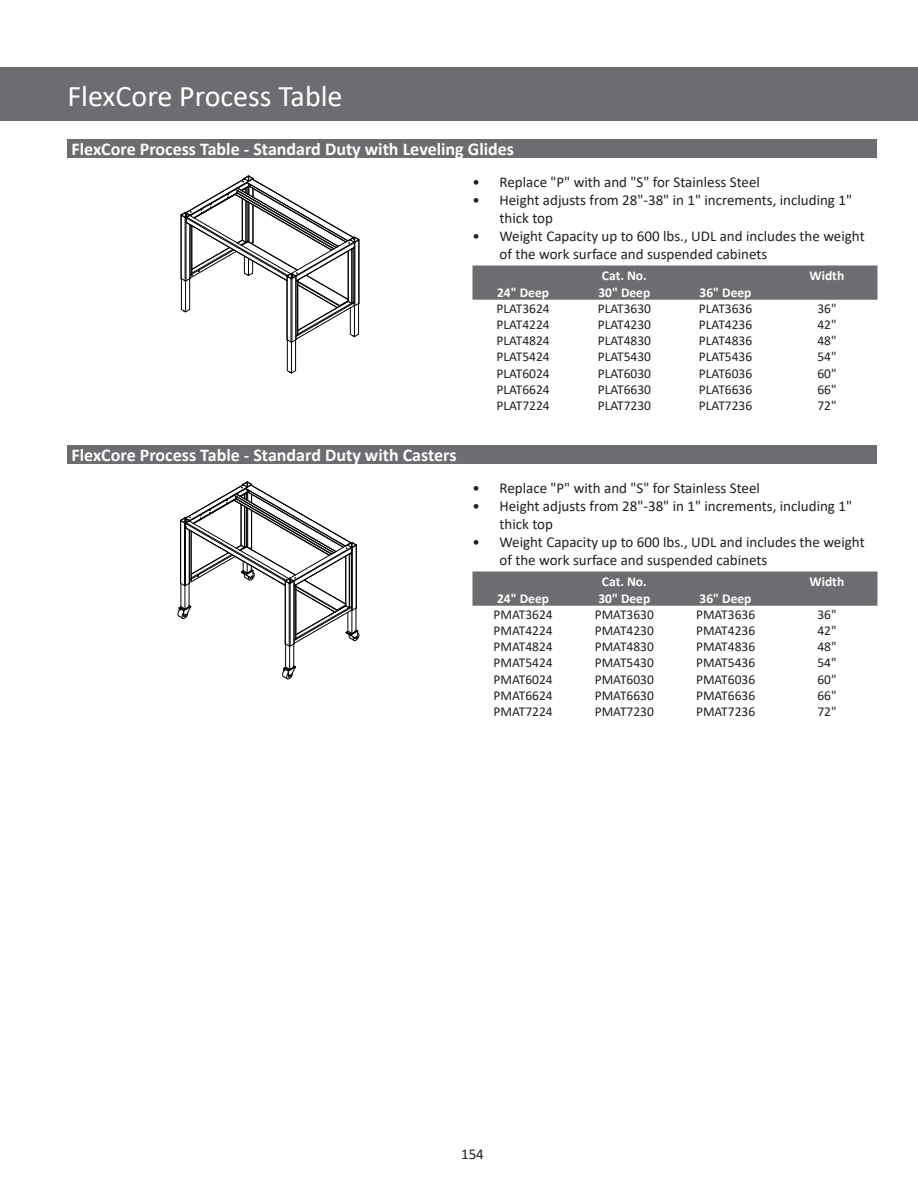
<style>
.page{position:relative;width:918px;height:1188px;background:#fff}
.page>*{position:absolute;margin:0;border:0;box-sizing:border-box;transform-origin:0 0}
.t1{font:30px "Calibri";color:#fff}
.t2{font:700 18px "Calibri";color:#fff}
.t3{font:15px/18px "Calibri";color:#231f20}
.t4{font:13.5px "Calibri";color:#231f20}
.t5{font:700 13.5px "Calibri";color:#fff}
</style>
<div class="page">
<div style="left:0;top:68px;width:918px;height:54px;background:#6c6d70"></div>
<div style="left:68px;top:140px;width:810px;height:18px;background:#6c6d70"></div>
<div style="left:472px;top:266px;width:406px;height:34px;background:#6c6d70"></div>
<hr style="left:295px;top:340px;width:1px;height:31px;background:#040503">
<hr style="left:291px;top:342px;width:1px;height:31px;background:#040503">
<hr style="left:287px;top:340px;width:1px;height:31px;background:#040503">
<svg style="left:287px;top:370px;width:9px;height:3px"></svg>
<svg style="left:181px;top:176px;width:179px;height:167px"></svg>
<div style="left:68px;top:446px;width:810px;height:18px;background:#6c6d70"></div>
<div style="left:472px;top:572px;width:406px;height:34px;background:#6c6d70"></div>
<svg style="left:177px;top:482px;width:182px;height:198px"></svg>
<h1 class="t1" style="left:68px;top:83px;width:277px">FlexCore Process Table</h1>
<h2 class="t2" style="left:72px;top:142px;width:444px">FlexCore Process Table - Standard Duty with Leveling Glides</h2>
<p class="t3" style="left:472px;top:174px;width:289px">• Replace "P" with and "S" for Stainless Steel</p>
<p class="t3" style="left:500px;top:192px;width:354px;text-indent:-27px">• Height adjusts from 28"-38" in 1" increments, including 1" thick top</p>
<p class="t3" style="left:500px;top:228px;width:367px;text-indent:-27px">• Weight Capacity up to 600 lbs., UDL and includes the weight of the work surface and suspended cabinets</p>
<p class="t5" style="left:602px;top:269px;width:46px">Cat. No.</p>
<p class="t5" style="left:810px;top:269px;width:36px">Width</p>
<p class="t5" style="left:497px;top:287px;width:53px">24" Deep</p>
<p class="t5" style="left:598px;top:287px;width:53px">30" Deep</p>
<p class="t5" style="left:700px;top:287px;width:53px">36" Deep</p>
<p class="t4" style="left:496px;top:303px;width:55px">PLAT3624</p>
<p class="t4" style="left:598px;top:303px;width:55px">PLAT3630</p>
<p class="t4" style="left:699px;top:303px;width:55px">PLAT3636</p>
<p class="t4" style="left:817px;top:303px;width:21px">36"</p>
<p class="t4" style="left:496px;top:319px;width:55px">PLAT4224</p>
<p class="t4" style="left:598px;top:319px;width:55px">PLAT4230</p>
<p class="t4" style="left:699px;top:319px;width:55px">PLAT4236</p>
<p class="t4" style="left:817px;top:319px;width:21px">42"</p>
<p class="t4" style="left:496px;top:335px;width:55px">PLAT4824</p>
<p class="t4" style="left:598px;top:335px;width:55px">PLAT4830</p>
<p class="t4" style="left:699px;top:335px;width:55px">PLAT4836</p>
<p class="t4" style="left:817px;top:335px;width:21px">48"</p>
<p class="t4" style="left:496px;top:351px;width:55px">PLAT5424</p>
<p class="t4" style="left:598px;top:351px;width:55px">PLAT5430</p>
<p class="t4" style="left:699px;top:351px;width:55px">PLAT5436</p>
<p class="t4" style="left:817px;top:351px;width:21px">54"</p>
<p class="t4" style="left:496px;top:368px;width:55px">PLAT6024</p>
<p class="t4" style="left:598px;top:368px;width:55px">PLAT6030</p>
<p class="t4" style="left:699px;top:368px;width:55px">PLAT6036</p>
<p class="t4" style="left:817px;top:368px;width:21px">60"</p>
<p class="t4" style="left:496px;top:384px;width:55px">PLAT6624</p>
<p class="t4" style="left:598px;top:384px;width:55px">PLAT6630</p>
<p class="t4" style="left:699px;top:384px;width:55px">PLAT6636</p>
<p class="t4" style="left:817px;top:384px;width:21px">66"</p>
<p class="t4" style="left:496px;top:400px;width:55px">PLAT7224</p>
<p class="t4" style="left:598px;top:400px;width:55px">PLAT7230</p>
<p class="t4" style="left:699px;top:400px;width:55px">PLAT7236</p>
<p class="t4" style="left:817px;top:400px;width:21px">72"</p>
<h2 class="t2" style="left:72px;top:448px;width:387px">FlexCore Process Table - Standard Duty with Casters</h2>
<p class="t3" style="left:472px;top:480px;width:289px">• Replace "P" with and "S" for Stainless Steel</p>
<p class="t3" style="left:500px;top:498px;width:354px;text-indent:-27px">• Height adjusts from 28"-38" in 1" increments, including 1" thick top</p>
<p class="t3" style="left:500px;top:534px;width:367px;text-indent:-27px">• Weight Capacity up to 600 lbs., UDL and includes the weight of the work surface and suspended cabinets</p>
<p class="t5" style="left:602px;top:575px;width:46px">Cat. No.</p>
<p class="t5" style="left:810px;top:575px;width:36px">Width</p>
<p class="t5" style="left:497px;top:593px;width:53px">24" Deep</p>
<p class="t5" style="left:598px;top:593px;width:53px">30" Deep</p>
<p class="t5" style="left:700px;top:593px;width:53px">36" Deep</p>
<p class="t4" style="left:494px;top:609px;width:61px">PMAT3624</p>
<p class="t4" style="left:595px;top:609px;width:61px">PMAT3630</p>
<p class="t4" style="left:696px;top:609px;width:61px">PMAT3636</p>
<p class="t4" style="left:817px;top:609px;width:21px">36"</p>
<p class="t4" style="left:494px;top:625px;width:61px">PMAT4224</p>
<p class="t4" style="left:595px;top:625px;width:61px">PMAT4230</p>
<p class="t4" style="left:696px;top:625px;width:61px">PMAT4236</p>
<p class="t4" style="left:817px;top:625px;width:21px">42"</p>
<p class="t4" style="left:494px;top:641px;width:61px">PMAT4824</p>
<p class="t4" style="left:595px;top:641px;width:61px">PMAT4830</p>
<p class="t4" style="left:696px;top:641px;width:61px">PMAT4836</p>
<p class="t4" style="left:817px;top:641px;width:21px">48"</p>
<p class="t4" style="left:494px;top:657px;width:61px">PMAT5424</p>
<p class="t4" style="left:595px;top:657px;width:61px">PMAT5430</p>
<p class="t4" style="left:696px;top:657px;width:61px">PMAT5436</p>
<p class="t4" style="left:817px;top:657px;width:21px">54"</p>
<p class="t4" style="left:494px;top:674px;width:61px">PMAT6024</p>
<p class="t4" style="left:595px;top:674px;width:61px">PMAT6030</p>
<p class="t4" style="left:696px;top:674px;width:61px">PMAT6036</p>
<p class="t4" style="left:817px;top:674px;width:21px">60"</p>
<p class="t4" style="left:494px;top:690px;width:61px">PMAT6624</p>
<p class="t4" style="left:595px;top:690px;width:61px">PMAT6630</p>
<p class="t4" style="left:696px;top:690px;width:61px">PMAT6636</p>
<p class="t4" style="left:817px;top:690px;width:21px">66"</p>
<p class="t4" style="left:494px;top:706px;width:61px">PMAT7224</p>
<p class="t4" style="left:595px;top:706px;width:61px">PMAT7230</p>
<p class="t4" style="left:696px;top:706px;width:61px">PMAT7236</p>
<p class="t4" style="left:817px;top:706px;width:21px">72"</p>
<p class="t3" style="left:461px;top:1146px;width:24px">154</p>
</div>
